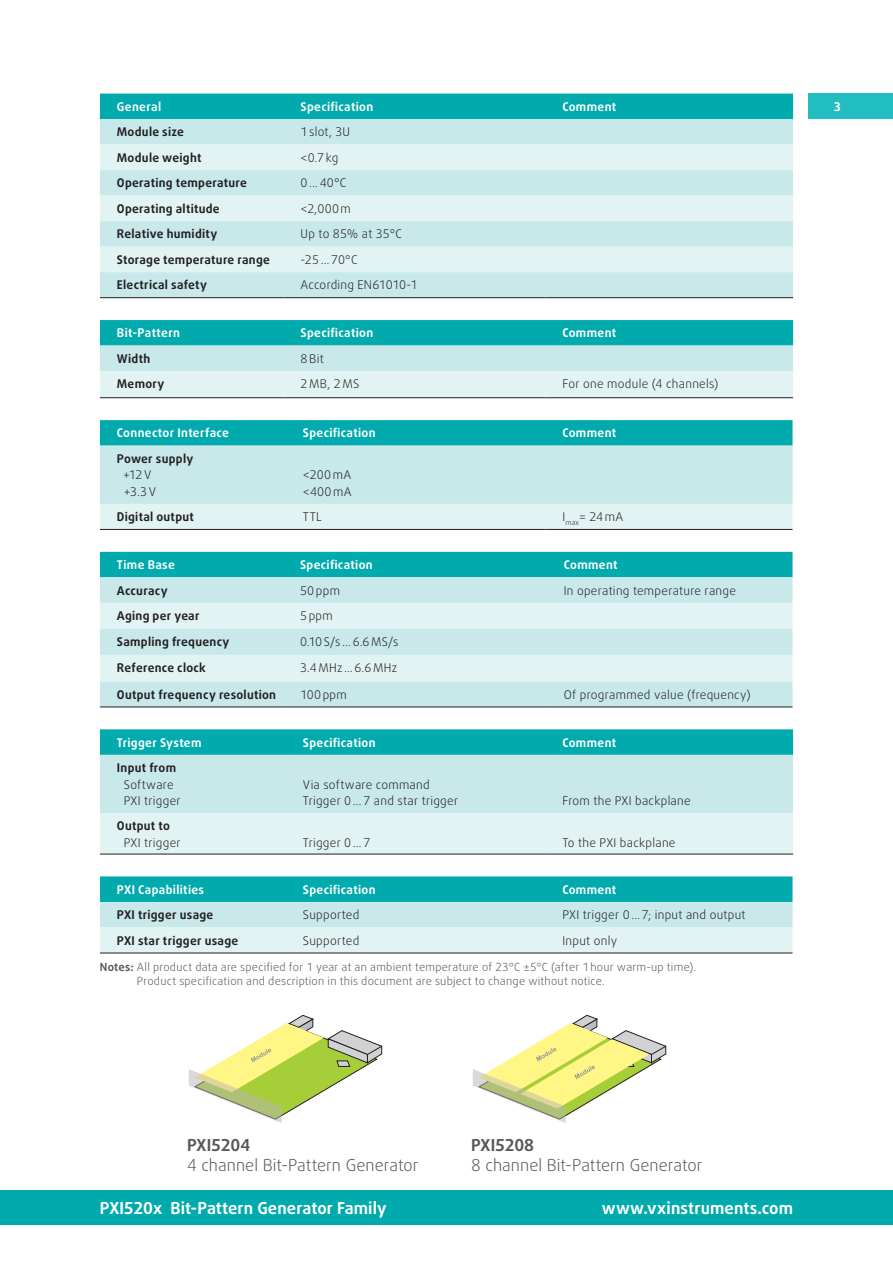
<style>
.page{position:relative;width:893px;height:1263px;background:#fff}
.page>*{position:absolute;margin:0;border:0;box-sizing:border-box;transform-origin:0 0}
.t1{font:300 16.5px "Daxline Pro";color:#57585a}
.t2{font:700 16.5px "Daxline Pro";letter-spacing:.005em;color:#fff}
.t3{font:700 16.5px "Daxline Pro";letter-spacing:-.01em;color:#57585a}
.Tabelle{font:300 12px/16.5px "Daxline Pro";letter-spacing:.025em;color:#231f20}
.Tabelle-2{font:700 12px/16.5px "Daxline Pro";letter-spacing:.025em;color:#231f20}
.Tabelle_Überschrift{font:700 12px "Daxline Pro";letter-spacing:.025em;color:#fff}
.Tabelle-3{font:300 12px "Daxline Pro";letter-spacing:.005em;color:#231f20}
.Kleingedruckt{font:300 11.25px/13.5px "Daxline Pro";letter-spacing:.02em;color:#57585a}
.s1{font-weight:300}
.s2{font-weight:700}
</style>
<div class="page">
<div style="left:0;top:1191px;width:893px;height:34px;background:#00aaad"></div>
<div style="left:808px;top:94px;width:85px;height:25px;background:#21bdc1"></div>
<div style="left:100px;top:94px;width:693px;height:25px;background:#00aaad"></div>
<div style="left:100px;top:119px;width:693px;height:178px;background:#c8e8ea"></div>
<svg style="left:100px;top:145px;width:693px;height:127px;background:#d7eef0"></svg>
<hr style="left:100px;top:297px;width:184px;height:1px;background:#231f20">
<hr style="left:284px;top:297px;width:261px;height:1px;background:#231f20">
<hr style="left:545px;top:297px;width:248px;height:1px;background:#231f20">
<svg style="left:100px;top:320px;width:693px;height:77px;background:#8fd7d9"></svg>
<hr style="left:100px;top:397px;width:184px;height:1px;background:#231f20">
<hr style="left:284px;top:397px;width:261px;height:1px;background:#231f20">
<hr style="left:545px;top:397px;width:248px;height:1px;background:#231f20">
<svg style="left:100px;top:420px;width:692px;height:109px;background:#9fdcde"></svg>
<hr style="left:100px;top:529px;width:186px;height:1px;background:#231f20">
<hr style="left:286px;top:529px;width:259px;height:1px;background:#231f20">
<hr style="left:545px;top:529px;width:247px;height:1px;background:#231f20">
<div style="left:100px;top:552px;width:692px;height:25px;background:#00aaad"></div>
<svg style="left:100px;top:577px;width:692px;height:130px;background:#c6e6e8"></svg>
<svg style="left:100px;top:603px;width:692px;height:78px;background:#d9eff0"></svg>
<hr style="left:100px;top:707px;width:183px;height:1px;background:#231f20">
<hr style="left:283px;top:707px;width:264px;height:1px;background:#231f20">
<hr style="left:547px;top:707px;width:245px;height:1px;background:#231f20">
<svg style="left:100px;top:729px;width:693px;height:125px;background:#a7dee0"></svg>
<hr style="left:100px;top:854px;width:186px;height:1px;background:#231f20">
<hr style="left:286px;top:854px;width:259px;height:1px;background:#231f20">
<hr style="left:545px;top:854px;width:248px;height:1px;background:#231f20">
<svg style="left:100px;top:876px;width:692px;height:77px;background:#8dd5d7"></svg>
<hr style="left:100px;top:953px;width:186px;height:1px;background:#231f20">
<hr style="left:286px;top:953px;width:259px;height:1px;background:#231f20">
<hr style="left:545px;top:953px;width:247px;height:1px;background:#231f20">
<svg style="left:189px;top:1015px;width:193px;height:108px"></svg>
<svg style="left:473px;top:1015px;width:193px;height:108px"></svg>
<p class="Tabelle_Überschrift" style="left:117px;top:98px;width:46px">General</p>
<p class="Tabelle_Überschrift" style="left:301px;top:98px;width:74px">Specification</p>
<p class="Tabelle_Überschrift" style="left:562px;top:98px;width:55px">Comment</p>
<p class="Tabelle_Überschrift" style="left:834px;top:98px;width:9px">3</p>
<p class="Tabelle-2" style="left:117px;top:124px;width:69px">Module size</p>
<p class="Tabelle" style="left:301px;top:124px;width:51px">1slot, 3U</p>
<p class="Tabelle-2" style="left:117px;top:149px;width:86px">Module weight</p>
<p class="Tabelle" style="left:301px;top:149px;width:39px">&lt;0.7kg</p>
<p class="Tabelle-2" style="left:117px;top:175px;width:131px">Operating temperature</p>
<p class="Tabelle" style="left:301px;top:175px;width:47px">0…40°C</p>
<p class="Tabelle-2" style="left:117px;top:200px;width:104px">Operating altitude</p>
<p class="Tabelle" style="left:301px;top:200px;width:52px">&lt;2,000m</p>
<p class="Tabelle-2" style="left:117px;top:226px;width:102px">Relative humidity</p>
<p class="Tabelle" style="left:301px;top:226px;width:103px">Up to 85% at 35°C</p>
<p class="Tabelle-2" style="left:117px;top:251px;width:155px">Storage temperature range</p>
<p class="Tabelle" style="left:301px;top:251px;width:58px">-25…70°C</p>
<p class="Tabelle-2" style="left:117px;top:277px;width:92px">Electrical safety</p>
<p class="Tabelle-3" style="left:301px;top:277px;width:118px">According EN61010-1</p>
<p class="Tabelle_Überschrift" style="left:117px;top:325px;width:65px">Bit-Pattern</p>
<p class="Tabelle_Überschrift" style="left:301px;top:325px;width:74px">Specification</p>
<p class="Tabelle_Überschrift" style="left:562px;top:325px;width:55px">Comment</p>
<p class="Tabelle-2" style="left:117px;top:350px;width:35px">Width</p>
<p class="Tabelle" style="left:301px;top:350px;width:25px">8Bit</p>
<p class="Tabelle-2" style="left:117px;top:376px;width:49px">Memory</p>
<p class="Tabelle" style="left:301px;top:376px;width:60px">2MB, 2MS</p>
<p class="Tabelle" style="left:562px;top:376px;width:157px">For one module (4 channels)</p>
<p class="Tabelle_Überschrift" style="left:117px;top:425px;width:114px">Connector Interface</p>
<p class="Tabelle_Überschrift" style="left:303px;top:425px;width:74px">Specification</p>
<p class="Tabelle_Überschrift" style="left:562px;top:425px;width:55px">Comment</p>
<p class="Tabelle-2" style="left:123px;top:450px;width:72px;text-indent:-6px">Power supply <span class="s1">+12 V<br>+3.3V</span></p>
<p class="Tabelle" style="left:303px;top:467px;width:50px">&lt;200mA &lt;400mA</p>
<p class="Tabelle-2" style="left:117px;top:509px;width:78px">Digital output</p>
<p class="Tabelle" style="left:303px;top:509px;width:20px">TTL</p>
<p class="Tabelle" style="left:562px;top:509px;width:63px">I<sub>max</sub>= 24mA</p>
<p class="Tabelle_Überschrift" style="left:117px;top:557px;width:59px">Time Base</p>
<p class="Tabelle_Überschrift" style="left:300px;top:557px;width:74px">Specification</p>
<p class="Tabelle_Überschrift" style="left:564px;top:557px;width:55px">Comment</p>
<p class="Tabelle-2" style="left:117px;top:582px;width:52px">Accuracy</p>
<p class="Tabelle" style="left:300px;top:582px;width:41px">50ppm</p>
<p class="Tabelle" style="left:564px;top:582px;width:174px">In operating temperature range</p>
<p class="Tabelle-2" style="left:117px;top:608px;width:84px">Aging per year</p>
<p class="Tabelle" style="left:300px;top:608px;width:34px">5ppm</p>
<p class="Tabelle-2" style="left:117px;top:633px;width:114px">Sampling frequency</p>
<p class="Tabelle" style="left:300px;top:633px;width:100px">0.10S/s…6.6MS/s</p>
<p class="Tabelle-2" style="left:117px;top:660px;width:90px">Reference clock</p>
<p class="Tabelle" style="left:300px;top:660px;width:99px">3.4MHz…6.6MHz</p>
<p class="Tabelle-2" style="left:117px;top:686px;width:161px">Output frequency resolution</p>
<p class="Tabelle" style="left:300px;top:686px;width:48px">100ppm</p>
<p class="Tabelle" style="left:564px;top:686px;width:189px">Of programmed value (frequency)</p>
<p class="Tabelle_Überschrift" style="left:117px;top:734px;width:86px">Trigger System</p>
<p class="Tabelle_Überschrift" style="left:303px;top:734px;width:74px">Specification</p>
<p class="Tabelle_Überschrift" style="left:562px;top:734px;width:55px">Comment</p>
<p class="Tabelle" style="left:117px;top:760px;width:65px;text-align:center"><span class="s2">Input from<br></span>Software<br>PXI trigger</p>
<p class="Tabelle" style="left:303px;top:776px;width:157px">Via software command<br>Trigger 0…7 and star trigger</p>
<p class="Tabelle" style="left:562px;top:793px;width:130px">From the PXI backplane</p>
<p class="Tabelle" style="left:124px;top:818px;width:58px;text-indent:-7px"><span class="s2">Output to<br></span>PXI trigger</p>
<p class="Tabelle" style="left:303px;top:834px;width:69px">Trigger 0…7</p>
<p class="Tabelle" style="left:562px;top:834px;width:115px">To the PXI backplane</p>
<p class="Tabelle_Überschrift" style="left:117px;top:881px;width:89px">PXI Capabilities</p>
<p class="Tabelle_Überschrift" style="left:303px;top:881px;width:74px">Specification</p>
<p class="Tabelle_Überschrift" style="left:562px;top:881px;width:55px">Comment</p>
<p class="Tabelle-2" style="left:117px;top:907px;width:98px">PXI trigger usage</p>
<p class="Tabelle" style="left:303px;top:907px;width:58px">Supported</p>
<p class="Tabelle" style="left:562px;top:907px;width:185px">PXI trigger 0…7; input and output</p>
<p class="Tabelle-2" style="left:117px;top:932px;width:123px">PXI star trigger usage</p>
<p class="Tabelle" style="left:303px;top:932px;width:58px">Supported</p>
<p class="Tabelle" style="left:562px;top:932px;width:56px">Input only</p>
<p class="Kleingedruckt" style="left:137px;top:960px;width:561px;text-indent:-37px"><span class="s2">Notes:</span> All product data are specified for 1 year at an ambient temperature of 23°C ±5°C (after 1hour warm-up time).<br>Product specification and description in this document are subject to change without notice.</p>
<p class="t3" style="left:187px;top:1134px;width:65px">PXI5204</p>
<p class="t1" style="left:187px;top:1154px;width:233px">4 channel Bit-Pattern Generator</p>
<p class="t3" style="left:471px;top:1134px;width:65px">PXI5208</p>
<p class="t1" style="left:471px;top:1154px;width:233px">8 channel Bit-Pattern Generator</p>
<p class="t2" style="left:100px;top:1197px;width:288px">PXI520x Bit-Pattern Generator Family</p>
<p class="t2" style="left:602px;top:1197px;width:193px">www.vxinstruments.com</p>
</div>
